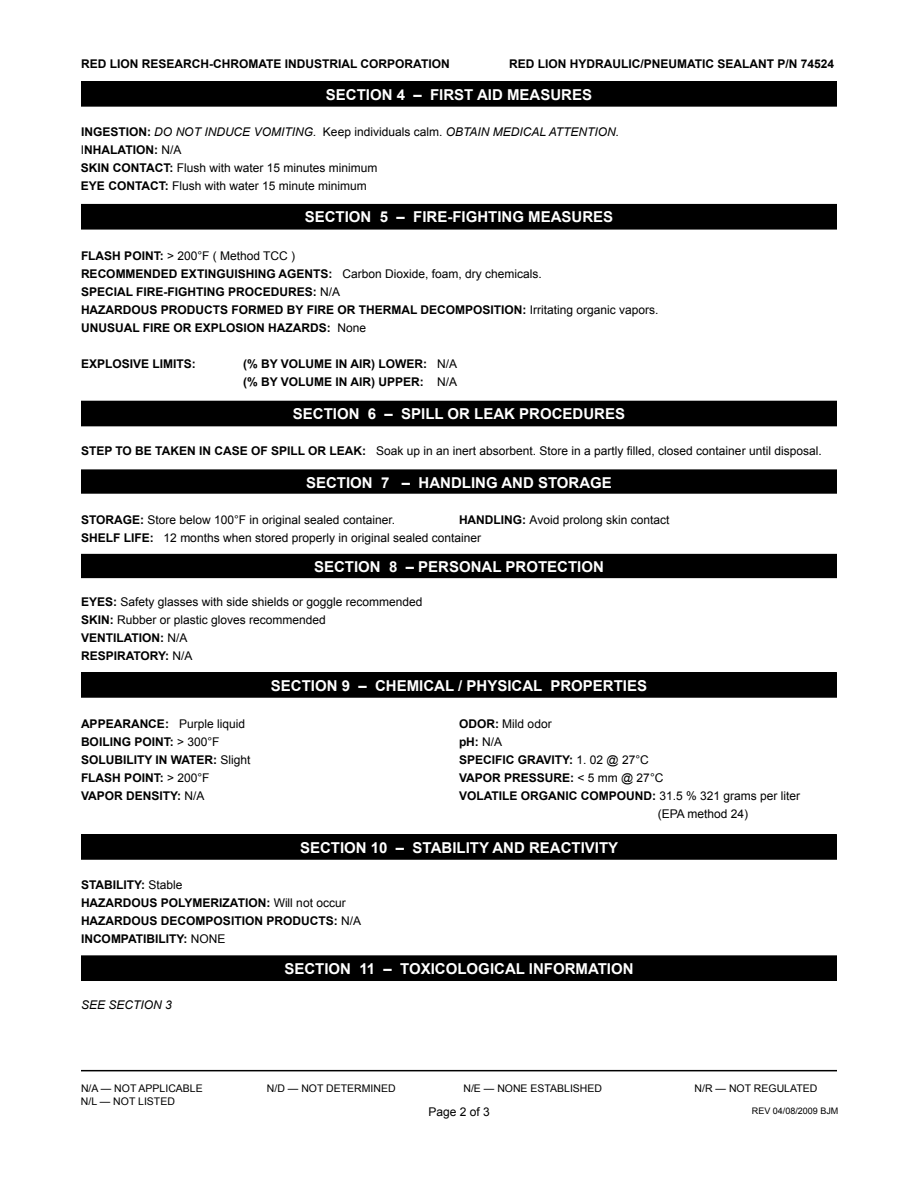
<style>
.page{position:relative;width:918px;height:1188px;background:#fff}
.page>*{position:absolute;margin:0;border:0;box-sizing:border-box;transform-origin:0 0}
.t1{font:700 15px "Arial";color:#fff}
.t2{font:12px/18px "Arial";color:#000}
.t3{font:700 12px/18px "Arial";color:#000}
.t4{font:italic 12px "Arial";color:#000}
.t5{font:10.5px "Arial";color:#000}
.t6{font:9px "Arial";color:#000}
.s1{font-weight:700}
.s2{font-style:italic}
.s3{font-weight:400}
</style>
<div class="page">
<hr style="left:81px;top:1070px;width:756px;height:1px;background:#000">
<div style="left:82px;top:555px;width:754px;height:22px;background:#000"></div>
<div style="left:81px;top:554px;width:756px;height:24px;border:2px solid #000"></div>
<div style="left:82px;top:673px;width:754px;height:24px;background:#000"></div>
<div style="left:81px;top:672px;width:756px;height:26px;border:2px solid #000"></div>
<div style="left:82px;top:835px;width:754px;height:24px;background:#000"></div>
<div style="left:81px;top:834px;width:756px;height:26px;border:2px solid #000"></div>
<div style="left:82px;top:470px;width:754px;height:23px;background:#000"></div>
<div style="left:81px;top:469px;width:756px;height:25px;border:2px solid #000"></div>
<div style="left:82px;top:82px;width:754px;height:24px;background:#000"></div>
<div style="left:81px;top:81px;width:756px;height:26px;border:2px solid #000"></div>
<div style="left:82px;top:205px;width:754px;height:24px;background:#000"></div>
<div style="left:81px;top:204px;width:756px;height:26px;border:2px solid #000"></div>
<div style="left:82px;top:401px;width:754px;height:25px;background:#000"></div>
<div style="left:82px;top:956px;width:754px;height:24px;background:#000"></div>
<div style="left:81px;top:955px;width:756px;height:26px;border:2px solid #000"></div>
<p class="t3" style="left:81px;top:55px;width:370px">RED LION RESEARCH-CHROMATE INDUSTRIAL CORPORATION</p>
<p class="t3" style="left:509px;top:55px;width:327px">RED LION HYDRAULIC/PNEUMATIC SEALANT P/N 74524</p>
<p class="t1" style="left:326px;top:84px;width:268px">SECTION 4 – FIRST AID MEASURES</p>
<p class="t2" style="left:81px;top:123px;width:540px"><span class="s1">INGESTION:</span> <span class="s2">DO NOT INDUCE VOMITING.</span> Keep individuals calm. <span class="s2">OBTAIN MEDICAL ATTENTION.<br></span>I<span class="s1">NHALATION:</span> N/A<br><span class="s1">SKIN CONTACT:</span> Flush with water 15 minutes minimum<br><span class="s1">EYE CONTACT:</span> Flush with water 15 minute minimum</p>
<p class="t1" style="left:305px;top:207px;width:310px">SECTION 5 – FIRE-FIGHTING MEASURES</p>
<p class="t3" style="left:81px;top:247px;width:216px">FLASH POINT: <span class="s3">&gt; 200°F ( Method TCC )<br></span>RECOMMENDED</p>
<p class="t3" style="left:181px;top:265px;width:24px">EXTING</p>
<p class="t3" style="left:226px;top:265px;width:37px">UISHING</p>
<p class="t3" style="left:279px;top:265px;width:10px">AGENTS</p>
<p class="t2" style="left:329px;top:265px;width:215px"><span class="s1">:</span> Carbon Dioxide, foam, dry chemicals.</p>
<p class="t3" style="left:81px;top:283px;width:17px">SPECIA</p>
<p class="t3" style="left:126px;top:283px;width:18px">L FIRE</p>
<p class="t3" style="left:163px;top:283px;width:41px">-FIG HTING</p>
<p class="t3" style="left:228px;top:283px;width:18px">PROCED</p>
<p class="t3" style="left:279px;top:283px;width:18px">URES</p>
<p class="t2" style="left:313px;top:283px;width:29px"><span class="s1">:</span> N/A</p>
<p class="t3" style="left:81px;top:301px;width:10px">HAZARDO</p>
<p class="t3" style="left:141px;top:301px;width:38px">US PROD</p>
<p class="t3" style="left:196px;top:301px;width:18px">UCTS</p>
<p class="t3" style="left:232px;top:301px;width:10px">FORMED</p>
<p class="t3" style="left:287px;top:301px;width:35px">BY FIRE</p>
<p class="t3" style="left:337px;top:301px;width:47px">OR THERMA</p>
<p class="t3" style="left:410px;top:301px;width:28px">L DECOMPOSITION</p>
<p class="t2" style="left:523px;top:301px;width:138px"><span class="s1">:</span> Irritating organic vapors.</p>
<p class="t3" style="left:81px;top:319px;width:77px">UN USUAL FIRE</p>
<p class="t3" style="left:173px;top:319px;width:62px">OR EXPLOSION</p>
<p class="t3" style="left:268px;top:319px;width:10px">HAZARDS</p>
<p class="t2" style="left:327px;top:319px;width:41px"><span class="s1">:</span> None</p>
<p class="t3" style="left:81px;top:355px;width:116px">EXPLOSIVE LIMITS:</p>
<p class="t3" style="left:243px;top:355px;width:215px">(% BY VO LUME IN AIR) LOWER: <span class="s3">N/A </span>(% BY VOLUME IN AIR) UPPER</p>
<p class="t2" style="left:420px;top:373px;width:39px"><span class="s1">:</span> N/A</p>
<p class="t1" style="left:293px;top:404px;width:334px">SECTION 6 – SPILL OR LEAK PROCEDURES</p>
<p class="t2" style="left:81px;top:442px;width:742px"><span class="s1">STEP TO BE TAKEN IN CASE OF SPILL OR LEAK:</span> Soak up in an inert absorbent. Store in a partly filled, closed container until disposal.</p>
<p class="t1" style="left:306px;top:473px;width:307px">SECTION 7 – HANDLING AND STORAGE</p>
<p class="t2" style="left:81px;top:511px;width:316px"><span class="s1">STORAGE:</span> Store below 100°F in original sealed container.</p>
<p class="t2" style="left:459px;top:511px;width:212px"><span class="s1">HANDLING:</span> Avoid prolong skin contact</p>
<p class="t3" style="left:81px;top:529px;width:50px">SHELF LIFE</p>
<p class="t2" style="left:150px;top:529px;width:333px"><span class="s1">:</span> 12 months when stored properly in original sealed container</p>
<p class="t1" style="left:314px;top:557px;width:291px">SECTION 8 – PERSONAL PROTECTION</p>
<p class="t2" style="left:81px;top:593px;width:343px"><span class="s1">EYES:</span> Safety glasses with side shields or goggle recommended <span class="s1">SKIN:</span> Rubber or plastic gloves recommended<br><span class="s1">VENTILATION:</span> N/A<br><span class="s1">RESPIRATORY:</span> N/A</p>
<p class="t1" style="left:271px;top:675px;width:378px">SECTION 9 – CHEMICAL / PHYSICAL PROPERTIES</p>
<p class="t2" style="left:81px;top:715px;width:166px"><span class="s1">APPEARANCE:</span> Purple liquid</p>
<p class="t2" style="left:459px;top:715px;width:94px"><span class="s1">ODOR:</span> Mild odor</p>
<p class="t3" style="left:81px;top:733px;width:140px">BOILING POINT: <span class="s3">&gt; 300°F</span></p>
<p class="t3" style="left:459px;top:733px;width:45px">PH: <span class="s3">N/A</span></p>
<p class="t3" style="left:81px;top:751px;width:171px">SOLU BILITY IN WATER: <span class="s3">Slight</span></p>
<p class="t3" style="left:459px;top:751px;width:191px">SPECIFIC GRAVITY: <span class="s3">1. 02 @ 27°C</span></p>
<p class="t3" style="left:81px;top:769px;width:130px">FLASH POINT: <span class="s3">&gt; 200°F</span></p>
<p class="t3" style="left:459px;top:769px;width:206px">VAPOR PRESSURE: <span class="s3">&lt; 5 mm @ 27°C</span></p>
<p class="t3" style="left:81px;top:787px;width:125px">VAPOR DENSITY: <span class="s3">N/A</span></p>
<p class="t2" style="left:658px;top:787px;width:144px;text-indent:-199px"><span class="s1">VOLATILE ORGANIC COMPOUND:</span> 31.5 % 321 grams per liter (EPA method 24)</p>
<p class="t1" style="left:300px;top:837px;width:320px">SECTION 10 – STABILITY AND REACTIVITY</p>
<p class="t3" style="left:81px;top:877px;width:282px">STABILITY: <span class="s3">Stable<br></span>HAZARDOUS POLYMERIZATION: <span class="s3">Will not occur<br></span>HAZARDOUS DECOMPOSITION PRODUCTS: <span class="s3">N/A<br></span>INCOMPATIBILITY: <span class="s3">None</span></p>
<p class="t4" style="left:81px;top:997px;width:92px">SEE SECTION 3</p>
<p class="t1" style="left:284px;top:959px;width:351px">SECTION 11 – TOXICOLOGICAL INFORMATION</p>
<p class="t5" style="left:81px;top:1082px;width:123px">N/A — NOT APPLICABLE</p>
<p class="t5" style="left:267px;top:1082px;width:130px">N/D — NOT DETERMINED</p>
<p class="t5" style="left:463px;top:1082px;width:140px">N/E — NONE ESTABLISHED</p>
<p class="t5" style="left:695px;top:1082px;width:124px">N/R — NOT REGULATED</p>
<p class="t5" style="left:81px;top:1094px;width:95px">N/L — NOT LISTED</p>
<p class="t6" style="left:752px;top:1105px;width:88px">REV 04/08/2009 BJM</p>
<p class="t2" style="left:428px;top:1103px;width:63px">Page 2 of 3</p>
</div>
